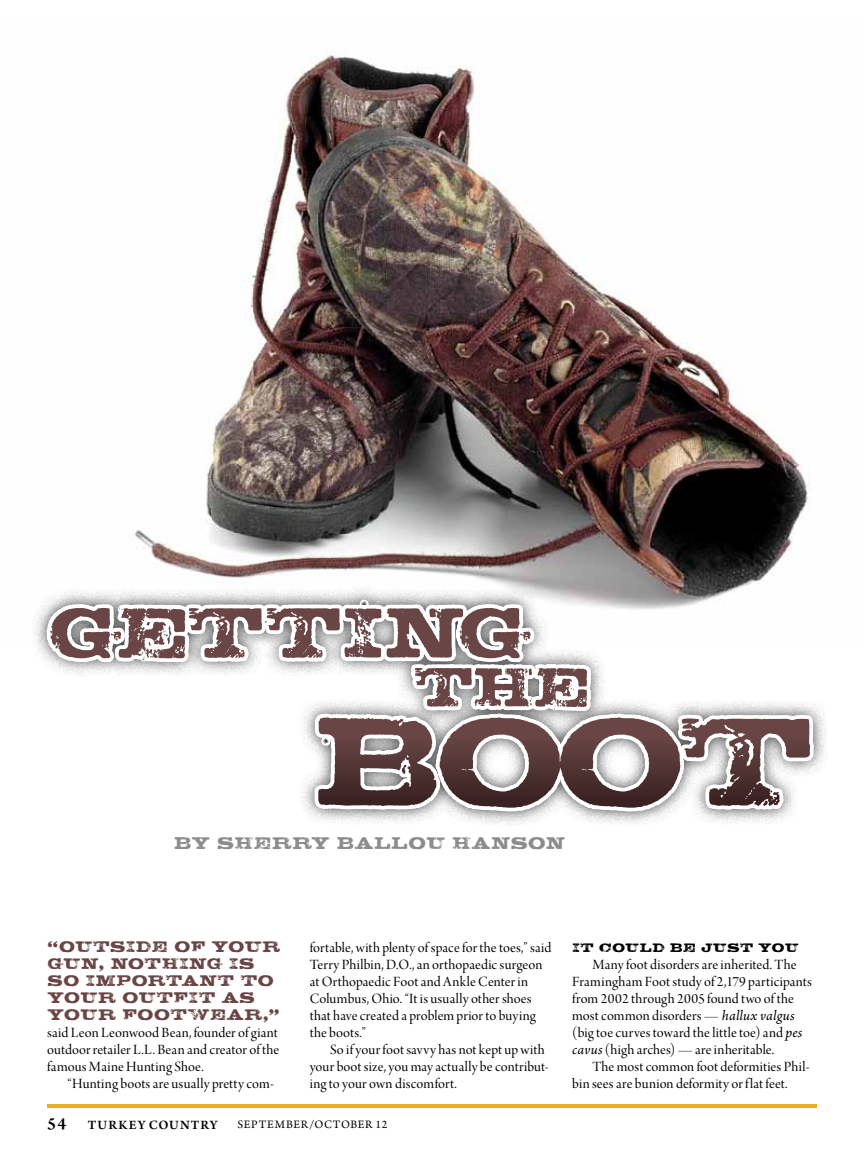
<style>
.page{position:relative;width:864px;height:1161px;background:#fff}
.page>*{position:absolute;margin:0;border:0;box-sizing:border-box;transform-origin:0 0}
.t1{font:16.5px "Chase";letter-spacing:-.005em;color:#8a8c8e}
.t2{font:15px/17.1px "Arno Pro Display";letter-spacing:.005em;color:#000}
.t3{font:15px/17.1px "Chase";letter-spacing:-.005em;color:#694545}
.t4{font:600 13.5px "Arno Pro";letter-spacing:.08em;color:#000}
.t5{font:12px "Arno Pro";letter-spacing:.055em;color:#000}
.t6{font:12px "Chase";letter-spacing:.005em;color:#000}
.s1{font-size:18px}
.s2{font-family:"Arno Pro";font-style:italic}
</style>
<div class="page">
<hr style="left:47px;top:1104px;width:770px;height:3px;background:#eaaf21">
<img style="left:129px;top:51px;width:681px;height:534px">
<div style="left:31px;top:585px;width:799px;height:242px;background:#000;opacity:.75"></div>
<svg style="left:45px;top:599px;width:770px;height:213px"></svg>
<p class="t1" style="left:174px;top:832px;width:393px">BY SHERRY BALLOU HANSON</p>
<p class="t3" style="left:47px;top:938px;width:235px">“OUTSIDE OF YOUR<br>GUN, NOTHING IS<br>SO IMPORTANT TO<br>YOUR OUTFIT AS<br>YOUR FOOTWEAR,”</p>
<p class="t2" style="left:47px;top:1025px;width:234px;text-align:justify">said Leon Leonwood Bean, founder of giant outdoor retailer L.L. Bean and creator of the famous Maine Hunting Shoe.</p>
<p class="t2" style="left:68px;top:1076px;width:208px">“Hunting boots are usually pretty com-</p>
<p class="t2" style="left:310px;top:940px;width:243px">fortable, with plenty of space for the toes,” said Terry Philbin, D.O., an orthopaedic surgeon at Orthopaedic Foot and Ankle Center in Columbus, Ohio. “It is usually other shoes that have created a problem prior to buying the boots.”</p>
<p class="t2" style="left:310px;top:1042px;width:240px;text-indent:20px">So if your foot savvy has not kept up with your boot size, you may actually be contribut&shy;ing to your own discomfort.</p>
<p class="t4" style="left:47px;top:1117px;width:172px"><span class="s1">54</span> TURKEY COUNTRY</p>
<p class="t5" style="left:237px;top:1118px;width:152px">SEPTEMBER/OCTOBER 12</p>
<p class="t6" style="left:572px;top:939px;width:228px">IT COULD BE JUST YOU</p>
<p class="t2" style="left:572px;top:957px;width:241px;text-indent:20px">Many foot disorders are inherited. The Framingham Foot study of 2,179 participants from 2002 through 2005 found two of the most common disorders — <span class="s2">hallux valgus </span>(big toe curves toward the little toe) and <span class="s2">pes cavus</span> (high arches) — are inheritable.</p>
<p class="t2" style="left:572px;top:1059px;width:239px;text-indent:20px">The most common foot deformities Phil&shy;bin sees are bunion deformity or flat feet.</p>
</div>
